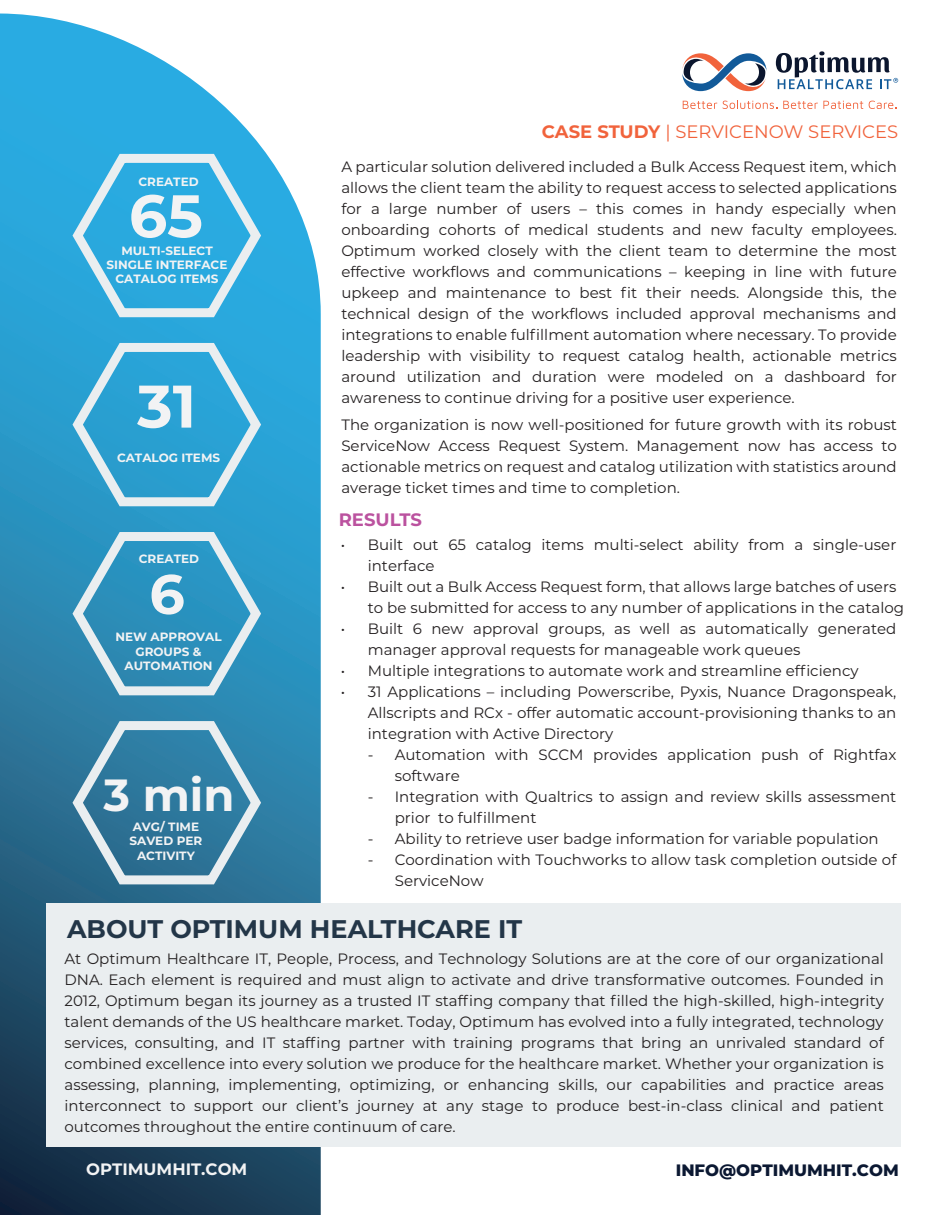
<style>
.page{position:relative;width:945px;height:1215px;background:#fff}
.page>*{position:absolute;margin:0;border:0;box-sizing:border-box;transform-origin:0 0}
.t1{font:700 60px "Montserrat";color:#f2f3f4}
.t2{font:700 55.5px "Montserrat";color:#f2f3f4}
.t3{font:700 45px "Montserrat";color:#f2f3f4}
.t4{font:700 25.5px "Montserrat";color:#233648}
.t5{font:18px "Montserrat";color:#f1633c}
.t6{font:700 18px "Montserrat";color:#bb529f}
.t7{font:800 16.5px "Montserrat";color:#0b1832}
.t8{font:700 16.5px "Montserrat";color:#f2f3f4}
.t9{font:15px/21px "Montserrat";color:#231f20}
.t10{font:700 12px/14.4px "Montserrat";color:#f2f3f4;text-align:center}
.s1{font-weight:700}
</style>
<div class="page">
<svg style="left:776px;top:51px;width:122px;height:38px"></svg>
<svg style="left:682px;top:53px;width:85px;height:39px"></svg>
<svg style="left:683px;top:101px;width:34px;height:8px"></svg>
<svg style="left:723px;top:100px;width:54px;height:9px"></svg>
<svg style="left:783px;top:101px;width:80px;height:8px"></svg>
<svg style="left:869px;top:101px;width:28px;height:8px"></svg>
<svg style="left:0;top:14px;width:321px;height:1201px;background:#4192b7"></svg>
<svg style="left:67px;top:149px;width:199px;height:176px;background:#43b2e1"></svg>
<svg style="left:67px;top:338px;width:199px;height:176px;background:#43aad6"></svg>
<svg style="left:67px;top:528px;width:199px;height:175px;background:#449cc2"></svg>
<svg style="left:67px;top:717px;width:199px;height:175px;background:#4687a7"></svg>
<div style="left:46px;top:903px;width:855px;height:244px;background:#eaeef0"></div>
<p class="t10" style="left:138px;top:174px;width:62px">CREATED</p>
<h1 class="t1" style="left:129px;top:173px;width:75px">65</h1>
<p class="t10" style="left:107px;top:243px;width:122px">MULTI-SELECT<br>SINGLE INTERFACE<br>CATALOG ITEMS</p>
<h1 class="t1" style="left:137px;top:363px;width:61px">31</h1>
<p class="t10" style="left:117px;top:450px;width:105px">CATALOG ITEMS</p>
<p class="t10" style="left:139px;top:551px;width:62px">CREATED</p>
<h2 class="t2" style="left:149px;top:554px;width:37px">6</h2>
<p class="t10" style="left:115px;top:629px;width:108px">NEW APPROVAL<br>GROUPS &amp;<br>AUTOMATION</p>
<h3 class="t3" style="left:103px;top:762px;width:133px">3 min</h3>
<p class="t10" style="left:130px;top:819px;width:74px">AVG/ TIME<br>SAVED PER<br>ACTIVITY</p>
<p class="t5" style="left:542px;top:119px;width:358px"><span class="s1">CASE STUDY</span> | SERVICENOW SERVICES</p>
<p class="t9" style="left:341px;top:155px;width:557px;text-align:justify">A particular solution delivered included a Bulk Access Request item, which allows the client team the ability to request access to selected applications for a large number of users – this comes in handy especially when onboarding cohorts of medical students and new faculty employees.<br>Optimum worked closely with the client team to determine the most effective workflows and communications – keeping in line with future upkeep and maintenance to best fit their needs. Alongside this, the technical design of the workflows included approval mechanisms and integrations to enable fulfillment automation where necessary. To provide leadership with visibility to request catalog health, actionable metrics around utilization and duration were modeled on a dashboard for awareness to continue driving for a positive user experience.</p>
<p class="t9" style="left:341px;top:413px;width:557px;text-align:justify">The organization is now well-positioned for future growth with its robust ServiceNow Access Request System. Management now has access to actionable metrics on request and catalog utilization with statistics around average ticket times and time to completion.</p>
<p class="t6" style="left:339px;top:506px;width:85px">RESULTS</p>
<p class="t9" style="left:368px;top:534px;width:530px;text-indent:-27px">• Built out 65 catalog items multi-select ability from a single-user interface</p>
<p class="t9" style="left:368px;top:576px;width:538px;text-indent:-27px">• Built out a Bulk Access Request form, that allows large batches of users to be submitted for access to any number of applications in the catalog</p>
<p class="t9" style="left:368px;top:618px;width:530px;text-indent:-27px">• Built 6 new approval groups, as well as automatically generated manager approval requests for manageable work queues</p>
<p class="t9" style="left:341px;top:660px;width:519px">• Multiple integrations to automate work and streamline efficiency</p>
<p class="t9" style="left:368px;top:681px;width:530px;text-align:justify;text-indent:-27px">• 31 Applications – including Powerscribe, Pyxis, Nuance Dragonspeak, Allscripts and RCx - offer automatic account-provisioning thanks to an integration with Active Directory</p>
<p class="t9" style="left:395px;top:744px;width:503px;text-indent:-27px">- Automation with SCCM provides application push of Rightfax software</p>
<p class="t9" style="left:395px;top:786px;width:503px;text-indent:-27px">- Integration with Qualtrics to assign and review skills assessment prior to fulfillment</p>
<p class="t9" style="left:368px;top:828px;width:512px">- Ability to retrieve user badge information for variable population</p>
<p class="t9" style="left:395px;top:849px;width:503px;text-indent:-27px">- Coordination with Touchworks to allow task completion outside of<br>ServiceNow</p>
<h3 class="t4" style="left:67px;top:910px;width:457px">ABOUT OPTIMUM HEALTHCARE IT</h3>
<p class="t9" style="left:65px;top:948px;width:821px;text-align:justify">At Optimum Healthcare IT, People, Process, and Technology Solutions are at the core of our organizational DNA. Each element is required and must align to activate and drive transformative outcomes. Founded in 2012, Optimum began its journey as a trusted IT staffing company that filled the high-skilled, high-integrity talent demands of the US healthcare market. Today, Optimum has evolved into a fully integrated, technology services, consulting, and IT staffing partner with training programs that bring an unrivaled standard of combined excellence into every solution we produce for the healthcare market. Whether your organization is assessing, planning, implementing, optimizing, or enhancing skills, our capabilities and practice areas interconnect to support our client’s journey at any stage to produce best-in-class clinical and patient outcomes throughout the entire continuum of care.</p>
<p class="t8" style="left:86px;top:1157px;width:163px">OPTIMUMHIT.COM</p>
<p class="t7" style="left:676px;top:1158px;width:225px">INFO@OPTIMUMHIT.COM</p>
</div>
